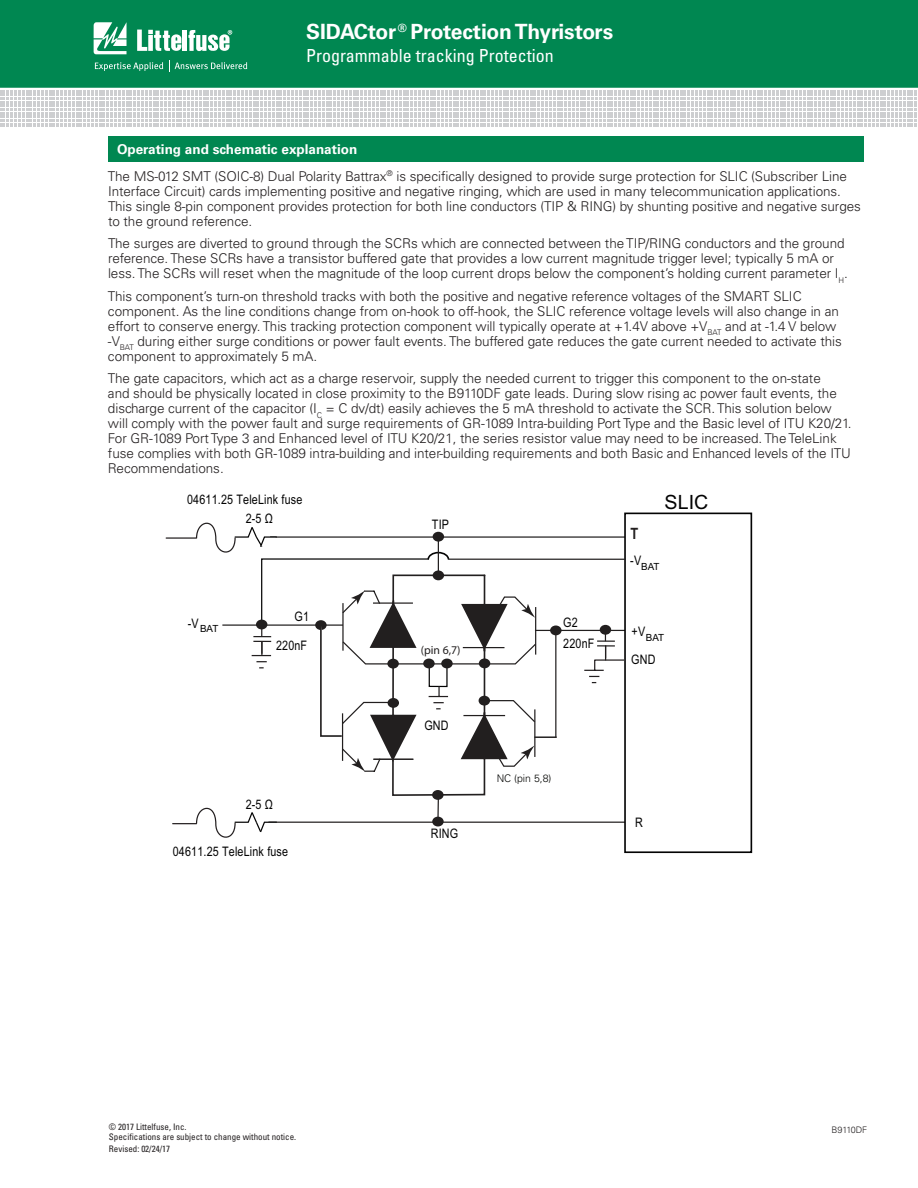
<style>
.page{position:relative;width:918px;height:1188px;background:#fff}
.page>*{position:absolute;margin:0;border:0;box-sizing:border-box;transform-origin:0 0}
.t1{font:700 21px "Univers LT Std";letter-spacing:-.015em;color:#fff}
.t2{font:19.65px "Arial";color:#030303}
.t3{font:condensed 18px "Univers LT Std";color:#fff}
.t4{font:700 15.6px "Arial Narrow";color:#221f1f}
.t5{font:300 13.5px/15px "Univers LT Std";letter-spacing:-.005em;color:#231f20}
.t6{font:13.05px/19.2px "Arial Narrow";letter-spacing:.01em;color:#030303}
.t7{font:11.85px "Myriad Pro";color:#221f1f}
.t8{font:300 10.5px "Univers LT Std";color:#040503}
.t9{font:9.9px "Arial";letter-spacing:-.035em;color:#030303}
.t10{font:condensed 9px/10.5px "Univers LT Std";color:#231f20}
.t11{font:300 9px "Univers LT Std";color:#231f20}
.s1{font-weight:700;color:#fff}
</style>
<div class="page">
<div style="left:0;top:0;width:918px;height:88px;background:#008751"></div>
<svg style="left:94px;top:22px;width:33px;height:32px"></svg>
<hr style="left:183px;top:30px;width:4px;height:21px;background:#fff">
<svg style="left:188px;top:30px;width:44px;height:21px"></svg>
<svg style="left:137px;top:30px;width:44px;height:21px"></svg>
<svg style="left:95px;top:62px;width:68px;height:9px"></svg>
<svg style="left:169px;top:61px;width:78px;height:11px"></svg>
<svg style="left:0;top:90px;width:917px;height:35px"></svg>
<div style="left:108px;top:136px;width:756px;height:26px;background:#008751"></div>
<div style="left:624px;top:513px;width:128px;height:340px;border:2px solid #030303"></div>
<svg style="left:166px;top:516px;width:459px;height:327px"></svg>
<div style="left:600px;top:625px;width:11px;height:10px;background:#221f1f;border-radius:50%"></div>
<div style="left:256px;top:620px;width:11px;height:9px;background:#221f1f;border-radius:50%"></div>
<hr style="left:448px;top:559px;width:178px;height:1px;background:#221f1f">
<h1 class="t1" style="left:306px;top:19px;width:309px">SIDACtor <sup>®</sup> Protection Thyristors</h1>
<h3 class="t3" style="left:306px;top:45px;width:249px">Programmable tracking Protection</h3>
<p class="t5" style="left:108px;top:136px;width:741px;line-height:26.8px;text-indent:9px"><span class="s1">Operating and schematic explanation<br></span>The MS-012 SMT (SOIC-8) Dual Polarity Battrax<sup>®</sup> is specifically designed to provide surge protection for SLIC (Subscriber Line</p>
<p class="t5" style="left:108px;top:184px;width:754px">Interface Circuit) cards implementing positive and negative ringing, which are used in many telecommunication applications.<br>This single 8-pin component provides protection for both line conductors (TIP &amp; RING) by shunting positive and negative surges to the ground reference.</p>
<p class="t5" style="left:108px;top:236px;width:741px">The surges are diverted to ground through the SCRs which are connected between the TIP/RING conductors and the ground reference. These SCRs have a transistor buffered gate that provides a low current magnitude trigger level; typically 5 mA or less. The SCRs will reset when the magnitude of the loop current drops below the component’s holding current parameter I<sub>H</sub>.</p>
<p class="t5" style="left:108px;top:289px;width:735px">This component’s turn-on threshold tracks with both the positive and negative reference voltages of the SMART SLIC component. As the line conditions change from on-hook to off-hook, the SLIC reference voltage levels will also change in an effort to conserve energy. This tracking protection component will typically operate at +1.4V above +V<sub>BAT</sub> and at -1.4 V below -V<sub>BAT</sub> during either surge conditions or power fault events. The buffered gate reduces the gate current needed to activate this component to approximately 5 mA.</p>
<p class="t5" style="left:108px;top:371px;width:745px">The gate capacitors, which act as a charge reservoir, supply the needed current to trigger this component to the on-state<br>and should be physically located in close proximity to the B9110DF gate leads. During slow rising ac power fault events, the discharge current of the capacitor (I<sub>C</sub> = C dv/dt) easily achieves the 5 mA threshold to activate the SCR. This solution below will comply with the power fault and surge requirements of GR-1089 Intra-building Port Type and the Basic level of ITU K20/21.<br>For GR-1089 Port Type 3 and Enhanced level of ITU K20/21, the series resistor value may need to be increased. The TeleLink fuse complies with both GR-1089 intra-building and inter-building requirements and both Basic and Enhanced levels of the ITU Recommendations.</p>
<p class="t6" style="left:246px;top:489px;width:58px;text-indent:-59px">04611.25 TeleLink fuse<br>2-5 Ω</p>
<p class="t9" style="left:188px;top:622px;width:32px"><sup>-V</sup>BAT</p>
<p class="t6" style="left:295px;top:606px;width:16px">G1</p>
<p class="t6" style="left:432px;top:514px;width:19px">TIP</p>
<p class="t6" style="left:563px;top:612px;width:16px">G2</p>
<p class="t6" style="left:276px;top:636px;width:33px">220nF</p>
<p class="t6" style="left:563px;top:633px;width:33px">220nF</p>
<p class="t7" style="left:421px;top:643px;width:41px">(pin 6,7)</p>
<p class="t6" style="left:246px;top:795px;width:29px">2-5 Ω</p>
<p class="t6" style="left:173px;top:841px;width:117px">04611.25 TeleLink fuse</p>
<p class="t6" style="left:424px;top:715px;width:26px">GND</p>
<p class="t6" style="left:431px;top:824px;width:29px">RING</p>
<p class="t8" style="left:497px;top:772px;width:56px">NC (pin 5,8)</p>
<p class="t4" style="left:631px;top:522px;width:9px">T</p>
<h2 class="t2" style="left:665px;top:490px;width:45px">SLIC</h2>
<p class="t9" style="left:630px;top:560px;width:31px"><sup>-V</sup>BAT</p>
<p class="t9" style="left:632px;top:631px;width:34px"><sup>+V</sup>BAT</p>
<p class="t6" style="left:631px;top:649px;width:26px">GND</p>
<p class="t6" style="left:635px;top:812px;width:9px">R</p>
<p class="t10" style="left:109px;top:1121px;width:189px">© 2017 Littelfuse, Inc.<br>Specifications are subject to change without notice.</p>
<p class="t10" style="left:109px;top:1143px;width:63px">Revised: 02/24/17</p>
<p class="t11" style="left:832px;top:1125px;width:37px">B9110DF</p>
</div>
